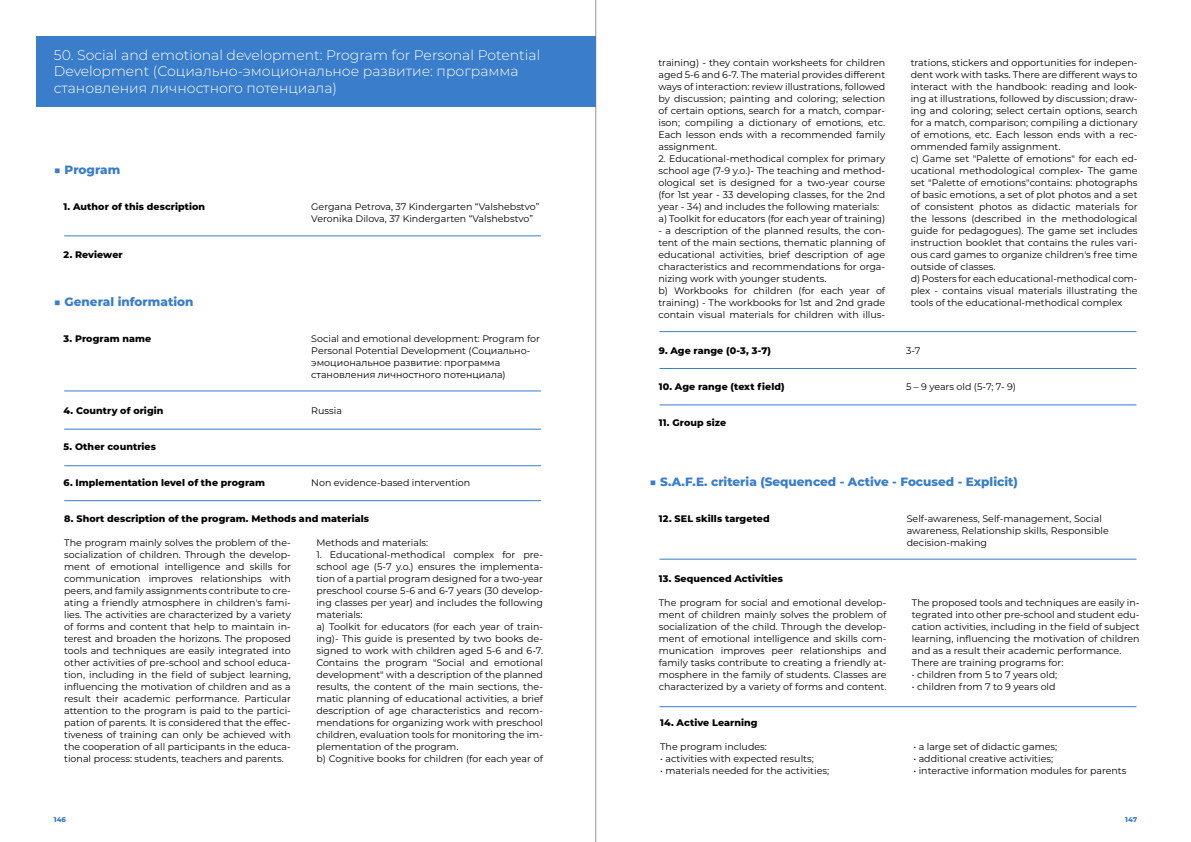
<style>
.page{position:relative;width:1191px;height:842px;background:#fff}
.page>*{position:absolute;margin:0;border:0;box-sizing:border-box;transform-origin:0 0}
.t1{font:300 14px/16.8px "Montserrat";color:#fff}
.t2{font:800 12px "Montserrat";color:#397dcb}
.t3{font:9.5px/12px "Montserrat";color:#000}
.t4{font:800 9.5px "Montserrat";letter-spacing:.01em;color:#000}
.t5{font:800 7px "Montserrat";color:#397dcb}
</style>
<div class="page">
<hr style="left:595px;top:0;width:1px;height:842px;background:#939598">
<div style="left:36px;top:36px;width:559px;height:71px;background:#397dcb"></div>
<hr style="left:64px;top:235px;width:477px;height:1px;background:#397dcb">
<hr style="left:64px;top:390px;width:477px;height:1px;background:#397dcb">
<hr style="left:64px;top:429px;width:477px;height:1px;background:#397dcb">
<hr style="left:64px;top:465px;width:477px;height:1px;background:#397dcb">
<hr style="left:64px;top:500px;width:477px;height:1px;background:#397dcb">
<hr style="left:659px;top:331px;width:477px;height:1px;background:#397dcb">
<hr style="left:659px;top:368px;width:477px;height:1px;background:#397dcb">
<hr style="left:659px;top:404px;width:477px;height:1px;background:#397dcb">
<hr style="left:659px;top:559px;width:477px;height:1px;background:#397dcb">
<hr style="left:659px;top:706px;width:477px;height:1px;background:#397dcb">
<h1 class="t1" style="left:54px;top:46px;width:488px">50. Social and emotional development: Program for Personal Potential<br>Development (Социально-эмоциональное развитие: программа становления личностного потенциала)</h1>
<p class="t2" style="left:54px;top:161px;width:68px">■ Program</p>
<p class="t4" style="left:63px;top:200px;width:143px">1. Author of this description</p>
<p class="t4" style="left:63px;top:248px;width:61px">2. Reviewer</p>
<p class="t2" style="left:54px;top:293px;width:141px">■ General information</p>
<p class="t3" style="left:311px;top:200px;width:229px">Gergana Petrova, 37 Kindergarten “Valshebstvo”<br>Veronika Dilova, 37 Kindergarten “Valshebstvo”</p>
<p class="t3" style="left:311px;top:332px;width:230px">Social and emotional development: Program for Personal Potential Development (Социально&shy;эмоциональное развитие: программа становления личностного потенциала)</p>
<p class="t3" style="left:311px;top:404px;width:32px">Russia</p>
<p class="t4" style="left:63px;top:332px;width:89px">3. Program name</p>
<p class="t4" style="left:63px;top:404px;width:101px">4. Country of origin</p>
<p class="t4" style="left:63px;top:440px;width:94px">5. Other countries</p>
<p class="t4" style="left:63px;top:476px;width:203px">6. Implementation level of the program</p>
<p class="t3" style="left:311px;top:476px;width:160px">Non evidence-based intervention</p>
<p class="t4" style="left:64px;top:512px;width:306px">8. Short description of the program. Methods and materials</p>
<p class="t3" style="left:64px;top:536px;width:228px;text-align:justify">The program mainly solves the problem of the&shy;socialization of children. Through the develop&shy;ment of emotional intelligence and skills for communication improves relationships with peers, and family assignments contribute to cre&shy;ating a friendly atmosphere in children's fami&shy;lies. The activities are characterized by a variety of forms and content that help to maintain in&shy;terest and broaden the horizons. The proposed tools and techniques are easily integrated into other activities of pre-school and school educa&shy;tion, including in the field of subject learning, influencing the motivation of children and as a result their academic performance. Particular attention to the program is paid to the partici&shy;pation of parents. It is considered that the effec&shy;tiveness of training can only be achieved with the cooperation of all participants in the educa&shy;tional process: students, teachers and parents.</p>
<p class="t3" style="left:316px;top:536px;width:113px">Methods and materials:</p>
<p class="t3" style="left:316px;top:548px;width:228px">1. Educational-methodical complex for pre&shy;school age (5-7 y.o.) ensures the implementa&shy;tion of a partial program designed for a two-year preschool course 5-6 and 6-7 years (30 develop&shy;ing classes per year) and includes the following materials:<br>a) Toolkit for educators (for each year of train&shy;ing)- This guide is presented by two books de&shy;signed to work with children aged 5-6 and 6-7.<br>Contains the program "Social and emotional development" with a description of the planned results, the content of the main sections, the&shy;matic planning of educational activities, a brief description of age characteristics and recom&shy;mendations for organizing work with preschool children, evaluation tools for monitoring the im&shy;plementation of the program.<br>b) Cognitive books for children (for each year of</p>
<p class="t3" style="left:658px;top:56px;width:228px;text-align:justify">training) - they contain worksheets for children aged 5-6 and 6-7. The material provides different ways of interaction: review illustrations, followed by discussion; painting and coloring; selection of certain options, search for a match, compar&shy;ison; compiling a dictionary of emotions, etc.<br>Each lesson ends with a recommended family assignment.</p>
<p class="t3" style="left:658px;top:152px;width:228px">2. Educational-methodical complex for primary school age (7-9 y.o.)- The teaching and method&shy;ological set is designed for a two-year course (for 1st year - 33 developing classes, for the 2nd year - 34) and includes the following materials: a) Toolkit for educators (for each year of training)</p>
<p class="t3" style="left:658px;top:224px;width:228px">- a description of the planned results, the con&shy;tent of the main sections, thematic planning of educational activities, brief description of age characteristics and recommendations for orga&shy;nizing work with younger students.<br>b) Workbooks for children (for each year of training) - The workbooks for 1st and 2nd grade contain visual materials for children with illus-</p>
<p class="t3" style="left:910px;top:56px;width:228px">trations, stickers and opportunities for indepen&shy;dent work with tasks. There are different ways to interact with the handbook: reading and look&shy;ing at illustrations, followed by discussion; draw&shy;ing and coloring; select certain options, search for a match, comparison; compiling a dictionary of emotions, etc. Each lesson ends with a rec&shy;ommended family assignment.<br>c) Game set "Palette of emotions" for each ed&shy;ucational methodological complex- The game set "Palette of emotions"contains: photographs of basic emotions, a set of plot photos and a set of consistent photos as didactic materials for the lessons (described in the methodological guide for pedagogues). The game set includes instruction booklet that contains the rules vari&shy;ous card games to organize children's free time outside of classes.<br>d) Posters for each educational-methodical com&shy;plex - contains visual materials illustrating the tools of the educational-methodical complex</p>
<p class="t4" style="left:659px;top:343px;width:114px">9. Age range (0-3, 3-7)</p>
<p class="t3" style="left:906px;top:344px;width:16px">3-7</p>
<p class="t4" style="left:659px;top:379px;width:127px">10. Age range (text field)</p>
<p class="t3" style="left:906px;top:380px;width:112px">5 – 9 years old (5-7; 7- 9)</p>
<p class="t4" style="left:659px;top:415px;width:69px">11. Group size</p>
<p class="t2" style="left:649px;top:473px;width:370px">■ S.A.F.E. criteria (Sequenced - Active - Focused - Explicit)</p>
<p class="t4" style="left:659px;top:512px;width:112px">12. SEL skills targeted</p>
<p class="t3" style="left:906px;top:512px;width:203px">Self-awareness, Self-management, Social awareness, Relationship skills, Responsible decision-making</p>
<p class="t4" style="left:659px;top:572px;width:126px">13. Sequenced Activities</p>
<p class="t3" style="left:659px;top:596px;width:229px;text-align:justify">The program for social and emotional develop&shy;ment of children mainly solves the problem of socialization of the child. Through the develop&shy;ment of emotional intelligence and skills com&shy;munication improves peer relationships and family tasks contribute to creating a friendly at&shy;mosphere in the family of students. Classes are characterized by a variety of forms and content.</p>
<p class="t3" style="left:912px;top:596px;width:229px">The proposed tools and techniques are easily in&shy;tegrated into other pre-school and student edu&shy;cation activities, including in the field of subject learning, influencing the motivation of children and as a result their academic performance.<br>There are training programs for:</p>
<p class="t3" style="left:912px;top:668px;width:147px">• children from 5 to 7 years old;</p>
<p class="t3" style="left:912px;top:680px;width:145px">• children from 7 to 9 years old</p>
<p class="t4" style="left:660px;top:715px;width:99px">14. Active Learning</p>
<p class="t3" style="left:660px;top:740px;width:108px">The program includes:</p>
<p class="t3" style="left:660px;top:752px;width:155px">• activities with expected results;</p>
<p class="t3" style="left:660px;top:764px;width:170px">• materials needed for the activities;</p>
<p class="t3" style="left:913px;top:740px;width:145px">• a large set of didactic games;</p>
<p class="t3" style="left:913px;top:752px;width:141px">• additional creative activities;</p>
<p class="t3" style="left:913px;top:764px;width:214px">• interactive information modules for parents</p>
<p class="t5" style="left:54px;top:814px;width:14px">146</p>
<p class="t5" style="left:1125px;top:814px;width:13px">147</p>
</div>
